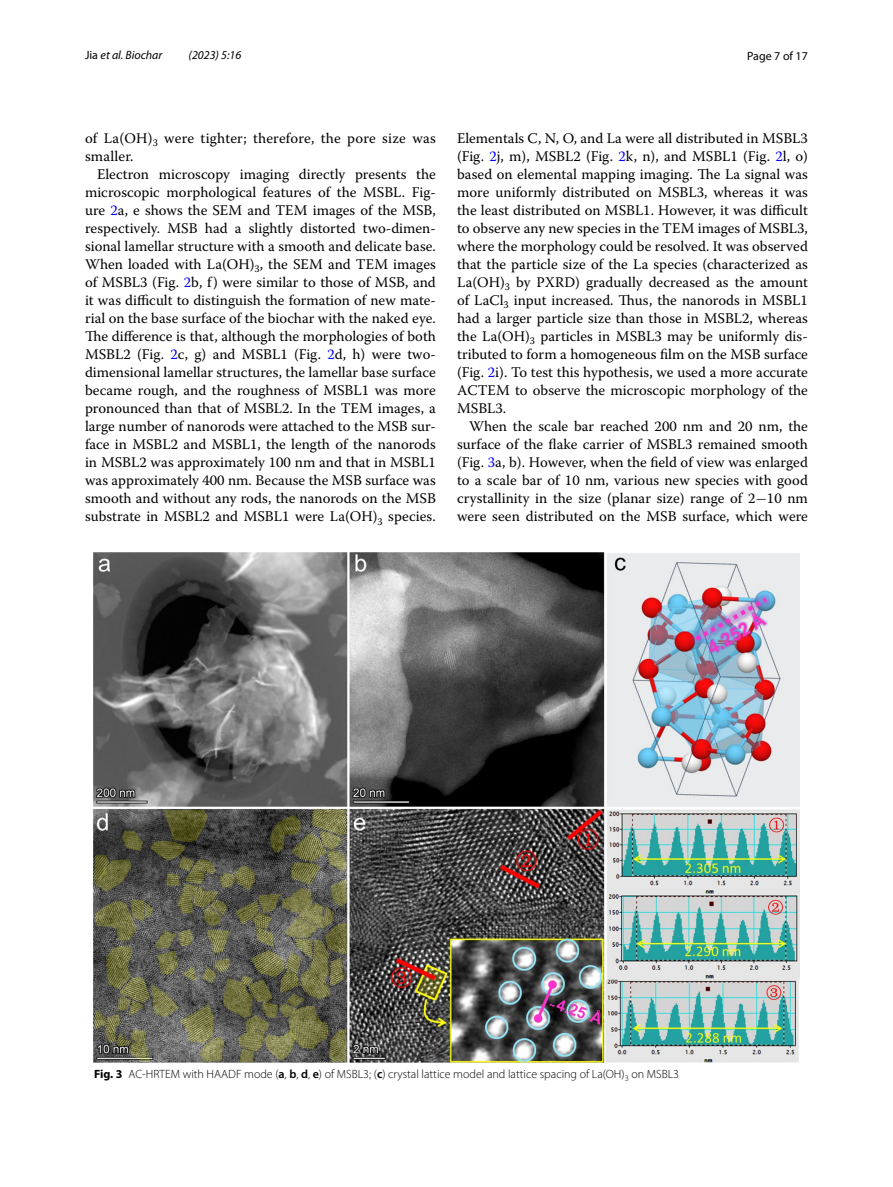
<style>
.page{position:relative;width:893px;height:1187px;background:#fff}
.page>*{position:absolute;margin:0;border:0;box-sizing:border-box;transform-origin:0 0}
.t1{font:14.7px/18px "Warnock Pro";color:#000;text-align:justify}
.t2{font:300 12px "Myriad Pro";color:#000}
.t3{font:italic 12px "Myriad Pro";color:#000}
.t4{font:12px "Myriad Pro";color:#000}
.s1{font-style:normal}
.s2{color:#00f}
.s3{font-family:"MTSY"}
.s4{font-weight:700}
.s5{font-weight:600}
</style>
<div class="page">
<img style="left:94px;top:552px;width:705px;height:510px">
<p class="t3" style="left:85px;top:48px;width:79px"><span class="s1">Jia</span> et al. Biochar</p>
<p class="t3" style="left:189px;top:48px;width:54px">(2023) 5:16</p>
<p class="t4" style="left:747px;top:48px;width:62px">Page 7 of 17</p>
<p class="t1" style="left:85px;top:128px;width:352px">of La(OH)<sub>3</sub> were tighter; therefore, the pore size was smaller.</p>
<p class="t1" style="left:85px;top:164px;width:352px;text-indent:12px">Electron microscopy imaging directly presents the microscopic morphological features of the MSBL. Fig&shy;ure <span class="s2">2</span>a, e shows the SEM and TEM images of the MSB, respectively. MSB had a slightly distorted two-dimen&shy;sional lamellar structure with a smooth and delicate base.<br>When loaded with La(OH)<sub>3</sub>, the SEM and TEM images of MSBL3 (Fig. <span class="s2">2</span>b, f) were similar to those of MSB, and it was difficult to distinguish the formation of new mate&shy;rial on the base surface of the biochar with the naked eye.<br>The difference is that, although the morphologies of both MSBL2 (Fig. <span class="s2">2</span>c, g) and MSBL1 (Fig. <span class="s2">2</span>d, h) were two&shy;dimensional lamellar structures, the lamellar base surface became rough, and the roughness of MSBL1 was more pronounced than that of MSBL2. In the TEM images, a large number of nanorods were attached to the MSB sur&shy;face in MSBL2 and MSBL1, the length of the nanorods in MSBL2 was approximately 100 nm and that in MSBL1 was approximately 400 nm. Because the MSB surface was smooth and without any rods, the nanorods on the MSB substrate in MSBL2 and MSBL1 were La(OH)<sub>3</sub> species.</p>
<p class="t1" style="left:457px;top:128px;width:352px">Elementals C, N, O, and La were all distributed in MSBL3 (Fig. <span class="s2">2</span>j, m), MSBL2 (Fig. <span class="s2">2</span>k, n), and MSBL1 (Fig. <span class="s2">2</span>l, o) based on elemental mapping imaging. The La signal was more uniformly distributed on MSBL3, whereas it was the least distributed on MSBL1. However, it was difficult to observe any new species in the TEM images of MSBL3, where the morphology could be resolved. It was observed that the particle size of the La species (characterized as La(OH)<sub>3</sub> by PXRD) gradually decreased as the amount of LaCl<sub>3</sub> input increased. Thus, the nanorods in MSBL1 had a larger particle size than those in MSBL2, whereas the La(OH)<sub>3</sub> particles in MSBL3 may be uniformly dis&shy;tributed to form a homogeneous film on the MSB surface (Fig. <span class="s2">2</span>i). To test this hypothesis, we used a more accurate ACTEM to observe the microscopic morphology of the MSBL3.</p>
<p class="t1" style="left:457px;top:416px;width:352px;text-indent:12px">When the scale bar reached 200 nm and 20 nm, the surface of the flake carrier of MSBL3 remained smooth (Fig. <span class="s2">3</span>a, b). However, when the field of view was enlarged to a scale bar of 10 nm, various new species with good crystallinity in the size (planar size) range of 2<span class="s3">−</span>10 nm were seen distributed on the MSB surface, which were</p>
<p class="t2" style="left:94px;top:1067px;width:586px"><span class="s4">Fig. 3</span> AC-HRTEM with HAADF mode (<span class="s5">a</span>, <span class="s5">b</span>, <span class="s5">d</span>, <span class="s5">e</span>) of MSBL3; (<span class="s5">c</span>) crystal lattice model and lattice spacing of La(OH)<sub>3</sub> on MSBL3</p>
</div>
